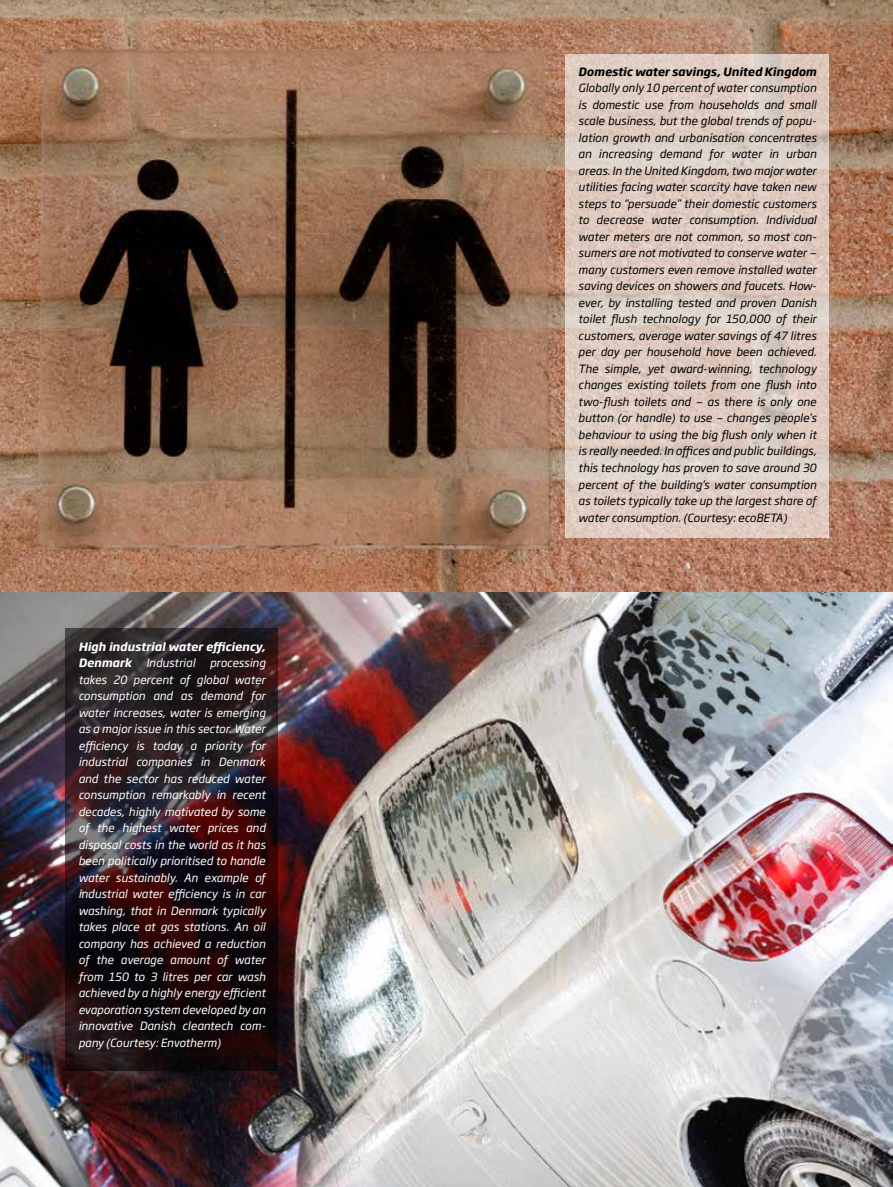
<style>
.page{position:relative;width:893px;height:1187px;background:#fff}
.page>*{position:absolute;margin:0;border:0;box-sizing:border-box;transform-origin:0 0}
.t1{font:italic 11.25px/16.5px "Soho Gothic Std";color:#000;text-align:justify}
.t2{font:italic 11.25px/16.5px "Soho Gothic Std";color:#fff;text-align:justify}
.t3{font:italic 700 11.25px/16.5px "Soho Gothic Std";color:#fff}
.t4{font:italic 700 11.25px "Soho Gothic Std";color:#000}
</style>
<div class="page">
<img style="left:0;top:0;width:893px;height:1186px">
<svg style="left:566px;top:54px;width:263px;height:483px;background:#ddcbc1"></svg>
<svg style="left:66px;top:628px;width:212px;height:442px;background:#241519"></svg>
<p class="t3" style="left:78px;top:638px;width:189px">High industrial water efficiency,<br>Denmark</p>
<p class="t2" style="left:78px;top:654px;width:189px;text-indent:131px">processing takes 20 percent of global water consumption and as demand for water increases, water is emerging as a major issue in this sector. Water efficiency is today a priority for industrial companies in Denmark and the sector has reduced water consumption remarkably in recent decades, highly motivated by some of the highest water prices and disposal costs in the world as it has been politically prioritised to handle water sustainably. An example of industrial water efficiency is in car washing, that in Denmark typically takes place at gas stations. An oil company has achieved a reduction of the average amount of water from 150 to 3 litres per car wash achieved by a highly energy efficient evaporation system developed by an innovative Danish cleantech com&shy;pany (Courtesy: Envotherm)</p>
<p class="t2" style="left:146px;top:654px;width:51px">Industrial</p>
<p class="t4" style="left:578px;top:64px;width:240px">Domestic water savings, United Kingdom</p>
<p class="t1" style="left:578px;top:80px;width:240px">Globally only 10 percent of water consumption is domestic use from households and small scale business, but the global trends of popu&shy;lation growth and urbanisation concentrates an increasing demand for water in urban areas. In the United Kingdom, two major water utilities facing water scarcity have taken new steps to “persuade” their domestic customers to decrease water consumption. Individual water meters are not common, so most con&shy;sumers are not motivated to conserve water — many customers even remove installed water saving devices on showers and faucets. How&shy;ever, by installing tested and proven Danish toilet flush technology for 150,000 of their customers, average water savings of 47 litres per day per household have been achieved.<br>The simple, yet award-winning, technology changes existing toilets from one flush into two-flush toilets and — as there is only one button (or handle) to use — changes people’s behaviour to using the big flush only when it is really needed. In offices and public buildings, this technology has proven to save around 30 percent of the building’s water consumption as toilets typically take up the largest share of water consumption. (Courtesy: ecoBETA)</p>
</div>
